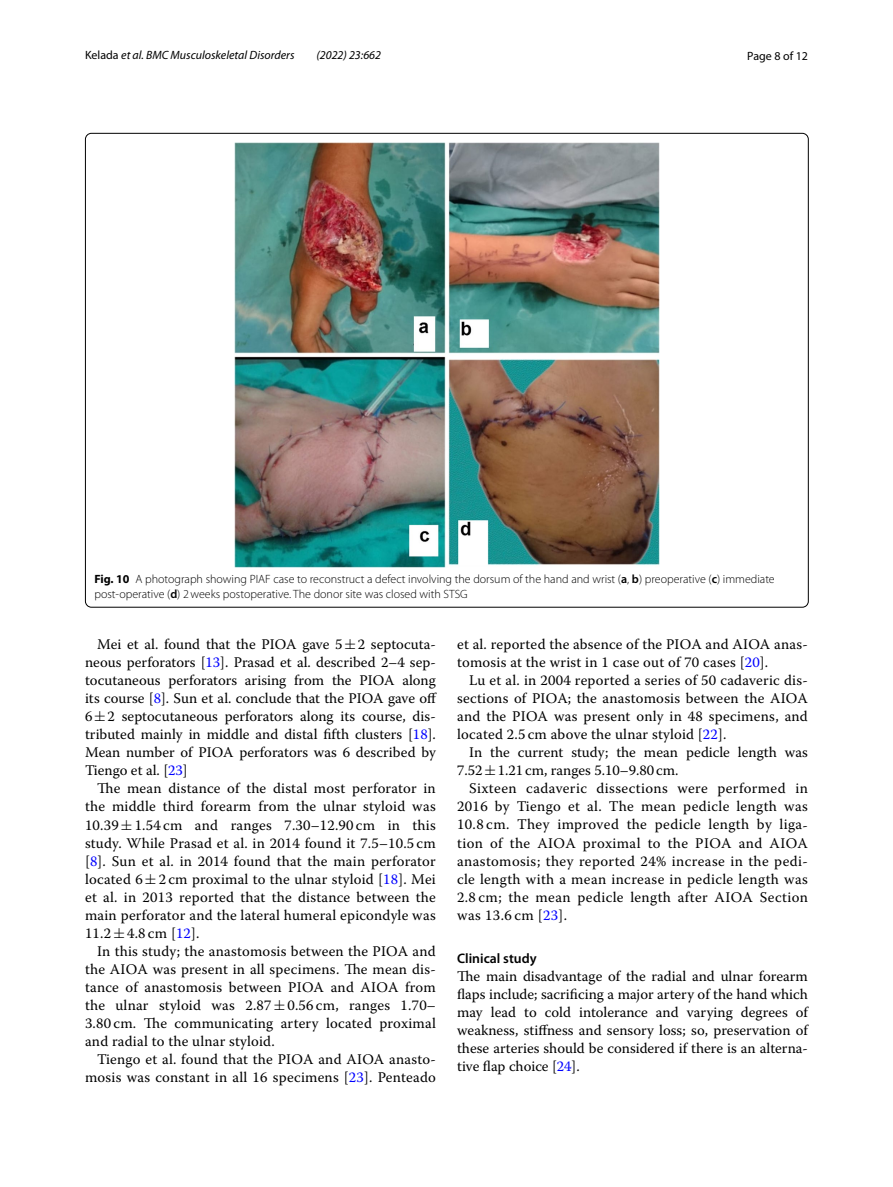
<style>
.page{position:relative;width:893px;height:1187px;background:#fff}
.page>*{position:absolute;margin:0;border:0;box-sizing:border-box;transform-origin:0 0}
.t1{font:14.7px/18px "Warnock Pro";letter-spacing:.015em;color:#000;text-align:justify}
.t2{font:600 13.8px "Myriad Pro";color:#000}
.t3{font:300 12px/15px "Myriad Pro";color:#000}
.t4{font:italic 12px "Myriad Pro";color:#000}
.t5{font:12px "Myriad Pro";color:#000}
.s1{font-style:normal}
.s2{font-weight:700}
.s3{font-weight:600}
.s4{font-family:"MTSY"}
.s5{color:#00f}
</style>
<div class="page">
<img style="left:234px;top:142px;width:425px;height:425px">
<p class="t4" style="left:85px;top:48px;width:211px"><span class="s1">Kelada</span> et al. BMC Musculoskeletal Disorders</p>
<p class="t4" style="left:316px;top:48px;width:66px">(2022) 23:662</p>
<p class="t5" style="left:747px;top:48px;width:62px">Page 8 of 12</p>
<p class="t3" style="left:94px;top:571px;width:682px"><span class="s2">Fig. 10</span> A photograph showing PIAF case to reconstruct a defect involving the dorsum of the hand and wrist (<span class="s3">a</span>, <span class="s3">b</span>) preoperative (<span class="s3">c</span>) immediate post-operative (<span class="s3">d</span>) 2weeks postoperative. The donor site was closed with STSG</p>
<p class="t1" style="left:85px;top:635px;width:353px;text-indent:12px">Mei et al. found that the PIOA gave 5<span class="s4">±</span>2 septocuta&shy;neous perforators [<span class="s5">13</span>]. Prasad et al. described 2–4 sep&shy;tocutaneous perforators arising from the PIOA along its course [<span class="s5">8</span>]. Sun et al. conclude that the PIOA gave off 6<span class="s4">±</span>2 septocutaneous perforators along its course, dis&shy;tributed mainly in middle and distal fifth clusters [<span class="s5">18</span>].<br>Mean number of PIOA perforators was 6 described by Tiengo et al. [<span class="s5">23</span>]</p>
<p class="t1" style="left:85px;top:779px;width:352px;text-indent:12px">The mean distance of the distal most perforator in the middle third forearm from the ulnar styloid was 10.39<span class="s4">±</span>1.54 cm and ranges 7.30–12.90 cm in this study. While Prasad et al. in 2014 found it 7.5–10.5 cm [<span class="s5">8</span>]. Sun et al. in 2014 found that the main perforator located 6<span class="s4">±</span>2 cm proximal to the ulnar styloid [<span class="s5">18</span>]. Mei et al. in 2013 reported that the distance between the main perforator and the lateral humeral epicondyle was 11.2<span class="s4">±</span>4.8 cm [<span class="s5">12</span>].</p>
<p class="t1" style="left:85px;top:941px;width:352px;text-indent:12px">In this study; the anastomosis between the PIOA and the AIOA was present in all specimens. The mean dis&shy;tance of anastomosis between PIOA and AIOA from the ulnar styloid was 2.87<span class="s4">±</span>0.56 cm, ranges 1.70– 3.80 cm. The communicating artery located proximal and radial to the ulnar styloid.</p>
<p class="t1" style="left:85px;top:1049px;width:352px;text-align:right">Tiengo et al. found that the PIOA and AIOA anasto&shy;mosis was constant in all 16 specimens [<span class="s5">23</span>]. Penteado</p>
<p class="t1" style="left:457px;top:635px;width:352px">et al. reported the absence of the PIOA and AIOA anas&shy;tomosis at the wrist in 1 case out of 70 cases [<span class="s5">20</span>].</p>
<p class="t1" style="left:457px;top:671px;width:352px;text-indent:12px">Lu et al. in 2004 reported a series of 50 cadaveric dis&shy;sections of PIOA; the anastomosis between the AIOA and the PIOA was present only in 48 specimens, and located 2.5 cm above the ulnar styloid [<span class="s5">22</span>].</p>
<p class="t1" style="left:457px;top:743px;width:352px;text-indent:12px">In the current study; the mean pedicle length was<br>7.52<span class="s4">±</span>1.21cm, ranges 5.10–9.80cm.</p>
<p class="t1" style="left:457px;top:779px;width:352px;text-indent:12px">Sixteen cadaveric dissections were performed in 2016 by Tiengo et al. The mean pedicle length was 10.8 cm. They improved the pedicle length by liga&shy;tion of the AIOA proximal to the PIOA and AIOA anastomosis; they reported 24% increase in the pedi&shy;cle length with a mean increase in pedicle length was 2.8 cm; the mean pedicle length after AIOA Section was 13.6 cm [<span class="s5">23</span>].</p>
<p class="t2" style="left:457px;top:949px;width:81px">Clinical study</p>
<p class="t1" style="left:457px;top:966px;width:352px">The main disadvantage of the radial and ulnar forearm flaps include; sacrificing a major artery of the hand which may lead to cold intolerance and varying degrees of weakness, stiffness and sensory loss; so, preservation of these arteries should be considered if there is an alterna&shy;tive flap choice [<span class="s5">24</span>].</p>
</div>
